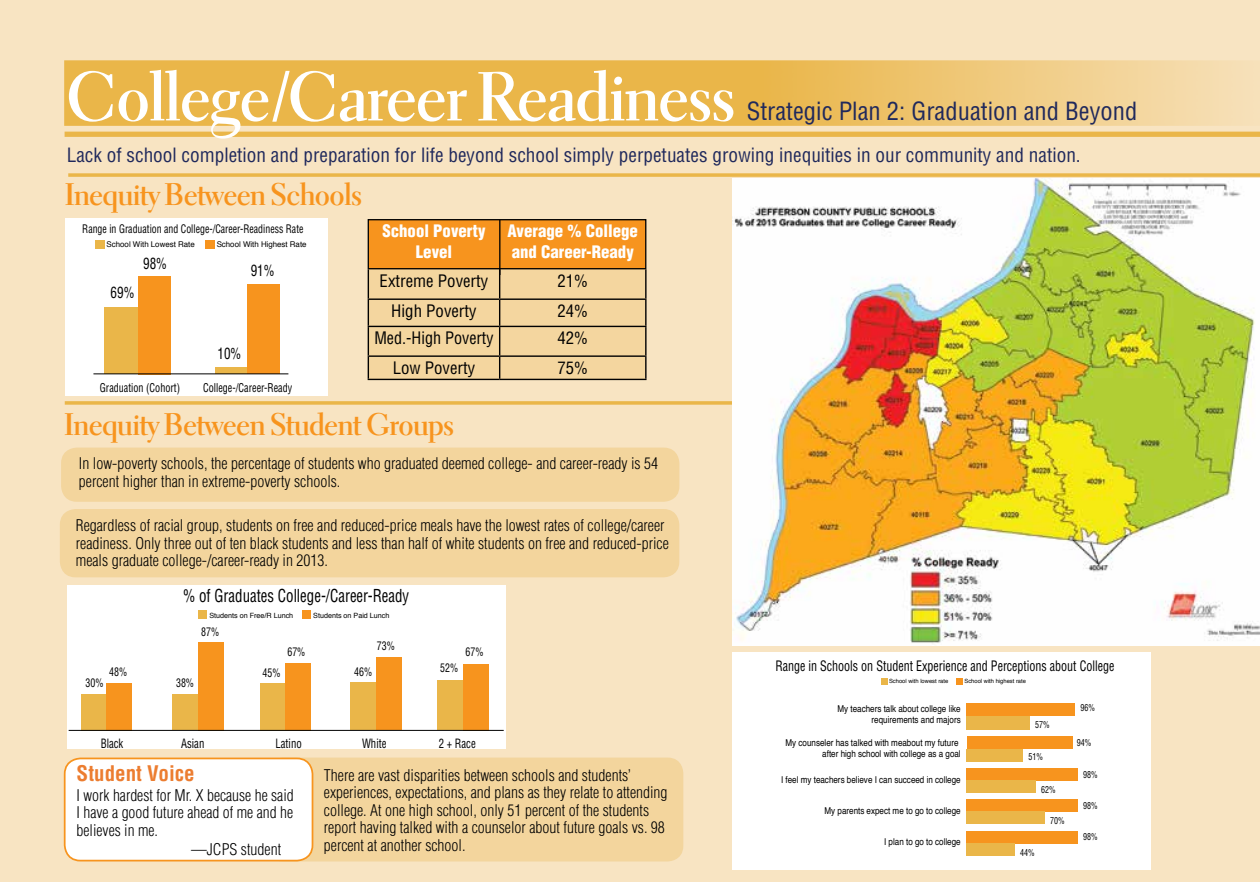
<style>
.page{position:relative;width:1260px;height:882px;background:#f8e4c2}
.page>*{position:absolute;margin:0;border:0;box-sizing:border-box;transform-origin:0 0}
.t1{font:70px "Electra LT Std Bold Display";color:#fff}
.t2{font:31.5px "Electra LT Std Bold Display";color:#f7941e}
.t3{font:condensed 24.5px "Helvetica LT Std";color:#20295c}
.t4{font:700 condensed 21px "Helvetica";color:#ec7d30}
.t5{font:condensed 19.25px "Helvetica LT Std";color:#20295c}
.t6{font:condensed 17.5px "Helvetica";color:#000;scale:.86 1}
.t7{font:900 condensed 16.8px/21px "Helvetica LT Std";color:#fff;text-align:center}
.t8{font:condensed 16.8px "Helvetica LT Std";color:#000}
.t9{font:condensed 16.8px "Helvetica LT Std";color:#000;scale:.96 1}
.t10{font:300 condensed 15.75px/17.5px "Helvetica";color:#000}
.t11{font:condensed 15.22px "Helvetica";color:#000;scale:.86 1}
.t12{font:condensed 14px "Helvetica";color:#000;scale:.86 1}
.t13{font:condensed 12.6px "Helvetica";color:#000;scale:.86 1}
.t14{font:condensed 11.9px "Helvetica";color:#000;scale:.86 1}
.t15{font:condensed 11.55px "Helvetica";color:#000;scale:.86 1}
.t16{font:9.45px/11.4px "Helvetica";color:#000;text-align:right;scale:.86 1}
.t17{font:condensed 9.28px "Helvetica";color:#000;scale:.86 1}
.t18{font:7.88px "Helvetica";color:#000}
.t19{font:7.17px "Helvetica";color:#000}
.t20{font:5.77px "Helvetica";color:#000}
</style>
<div class="page">
<div style="left:65px;top:132px;width:1195px;height:5px;background:#eab649"></div>
<svg style="left:64px;top:60px;width:1183px;height:66px;background:#ecbe60"></svg>
<svg style="left:65px;top:401px;width:668px;height:4px;background:#ebbb57"></svg>
<div style="left:61px;top:448px;width:618px;height:54px;background:#f3d59d;border-radius:16px"></div>
<div style="left:60px;top:509px;width:619px;height:68px;background:#f3d59d;border-radius:16px"></div>
<div style="left:267px;top:758px;width:416px;height:103px;background:#f3d59d;border-radius:16px"></div>
<div style="left:65px;top:758px;width:248px;height:103px;background:#fff;border-radius:16px"></div>
<div style="left:64px;top:758px;width:249px;height:103px;border:2px solid #f7941e;border-radius:16px"></div>
<div style="left:67px;top:586px;width:439px;height:163px;background:#fff"></div>
<div style="left:199px;top:611px;width:8px;height:8px;background:#eab649"></div>
<div style="left:302px;top:610px;width:9px;height:8px;background:#f7941e"></div>
<div style="left:173px;top:695px;width:25px;height:35px;background:#eab649"></div>
<div style="left:81px;top:694px;width:26px;height:36px;background:#eab649"></div>
<div style="left:260px;top:683px;width:25px;height:47px;background:#eab649"></div>
<div style="left:350px;top:682px;width:26px;height:48px;background:#eab649"></div>
<div style="left:437px;top:681px;width:26px;height:49px;background:#eab649"></div>
<div style="left:198px;top:642px;width:26px;height:88px;background:#f7941e"></div>
<div style="left:107px;top:683px;width:25px;height:47px;background:#f7941e"></div>
<div style="left:285px;top:663px;width:26px;height:68px;background:#f7941e"></div>
<div style="left:376px;top:658px;width:26px;height:72px;background:#f7941e"></div>
<div style="left:463px;top:664px;width:26px;height:66px;background:#f7941e"></div>
<hr style="left:69px;top:730px;width:435px;height:1px;background:#000">
<div style="left:733px;top:652px;width:418px;height:218px;background:#fff"></div>
<div style="left:65px;top:218px;width:263px;height:177px;background:#fff"></div>
<hr style="left:645px;top:269px;width:2px;height:30px;background:#000">
<hr style="left:500px;top:299px;width:147px;height:1px;background:#000">
<hr style="left:645px;top:300px;width:2px;height:26px;background:#000">
<hr style="left:500px;top:326px;width:147px;height:1px;background:#000">
<hr style="left:645px;top:327px;width:2px;height:28px;background:#000">
<hr style="left:500px;top:355px;width:147px;height:2px;background:#000">
<svg style="left:368px;top:221px;width:278px;height:158px;background:#ebba73"></svg>
<hr style="left:645px;top:357px;width:2px;height:22px;background:#000">
<hr style="left:368px;top:379px;width:132px;height:1px;background:#000">
<hr style="left:500px;top:379px;width:147px;height:1px;background:#000">
<hr style="left:499px;top:220px;width:1px;height:55px;background:#000">
<div style="left:368px;top:219px;width:278px;height:50px;border:1px solid #000"></div>
<svg style="left:68px;top:173px;width:1192px;height:4px;background:#ebbb57"></svg>
<img style="left:733px;top:178px;width:527px;height:468px">
<div style="left:881px;top:678px;width:7px;height:6px;background:#eab649"></div>
<div style="left:956px;top:678px;width:7px;height:6px;background:#f7941e"></div>
<div style="left:966px;top:799px;width:112px;height:13px;background:#f7941e"></div>
<div style="left:967px;top:703px;width:108px;height:13px;background:#f7941e"></div>
<div style="left:967px;top:737px;width:105px;height:12px;background:#f7941e"></div>
<div style="left:967px;top:768px;width:111px;height:13px;background:#f7941e"></div>
<div style="left:967px;top:831px;width:111px;height:13px;background:#f7941e"></div>
<div style="left:967px;top:716px;width:63px;height:13px;background:#eab649"></div>
<div style="left:967px;top:749px;width:56px;height:13px;background:#eab649"></div>
<div style="left:967px;top:781px;width:69px;height:12px;background:#eab649"></div>
<div style="left:967px;top:812px;width:78px;height:12px;background:#eab649"></div>
<div style="left:967px;top:843px;width:48px;height:13px;background:#eab649"></div>
<div style="left:104px;top:307px;width:34px;height:67px;background:#eab649"></div>
<div style="left:215px;top:367px;width:33px;height:7px;background:#eab649"></div>
<div style="left:138px;top:276px;width:32px;height:98px;background:#f7941e"></div>
<div style="left:248px;top:284px;width:32px;height:90px;background:#f7941e"></div>
<div style="left:95px;top:240px;width:10px;height:9px;background:#eab649"></div>
<div style="left:205px;top:240px;width:9px;height:9px;background:#f7941e"></div>
<hr style="left:93px;top:374px;width:195px;height:1px;background:#000">
<h1 class="t1" style="left:66px;top:55px;width:670px">College/Career Readiness</h1>
<h3 class="t3" style="left:747px;top:96px;width:392px">Strategic Plan 2: Graduation and Beyond</h3>
<p class="t5" style="left:67px;top:143px;width:1016px">Lack of school completion and preparation for life beyond school simply perpetuates growing inequities in our community and nation.</p>
<h2 class="t2" style="left:65px;top:175px;width:298px">Inequity Between Schools</h2>
<p class="t15" style="left:82px;top:222px;width:259px">Range in Graduation and College-/Career-Readiness Rate</p>
<p class="t18" style="left:107px;top:241px;width:90px">School With Lowest Rate</p>
<p class="t18" style="left:217px;top:241px;width:91px">School With Highest Rate</p>
<p class="t11" style="left:111px;top:283px;width:29px">69%</p>
<p class="t11" style="left:143px;top:254px;width:29px">98%</p>
<p class="t11" style="left:251px;top:261px;width:29px">91%</p>
<p class="t11" style="left:218px;top:344px;width:29px">10%</p>
<p class="t14" style="left:100px;top:381px;width:95px">Graduation (Cohort)</p>
<p class="t14" style="left:203px;top:381px;width:105px">College-/Career-Ready</p>
<p class="t7" style="left:382px;top:221px;width:105px">School Poverty<br>Level</p>
<p class="t7" style="left:508px;top:221px;width:132px;text-align:left">Average % College and Career-Ready</p>
<p class="t8" style="left:380px;top:270px;width:110px">Extreme Poverty</p>
<p class="t8" style="left:557px;top:270px;width:32px">21%</p>
<p class="t8" style="left:391px;top:300px;width:87px">High Poverty</p>
<p class="t8" style="left:557px;top:300px;width:32px">24%</p>
<p class="t9" style="left:374px;top:327px;width:126px">Med.-High Poverty</p>
<p class="t8" style="left:557px;top:327px;width:32px">42%</p>
<p class="t8" style="left:393px;top:357px;width:84px">Low Poverty</p>
<p class="t8" style="left:557px;top:357px;width:32px">75%</p>
<h2 class="t2" style="left:65px;top:405px;width:391px">Inequity Between Student Groups</h2>
<p class="t10" style="left:79px;top:455px;width:581px">In low-poverty schools, the percentage of students who graduated deemed college- and career-ready is 54 percent higher than in extreme-poverty schools.</p>
<p class="t10" style="left:76px;top:516px;width:594px">Regardless of racial group, students on free and reduced-price meals have the lowest rates of college/career readiness. Only three out of ten black students and less than half of white students on free and reduced-price meals graduate college-/career-ready in 2013.</p>
<p class="t6" style="left:183px;top:585px;width:264px">% of Graduates College-/Career-Ready</p>
<p class="t19" style="left:209px;top:612px;width:85px">Students on Free/R Lunch</p>
<p class="t19" style="left:313px;top:612px;width:78px">Students on Paid Lunch</p>
<p class="t15" style="left:109px;top:664px;width:23px">48%</p>
<p class="t15" style="left:86px;top:676px;width:23px">30%</p>
<p class="t15" style="left:201px;top:625px;width:23px">87%</p>
<p class="t15" style="left:176px;top:675px;width:23px">38%</p>
<p class="t15" style="left:287px;top:645px;width:23px">67%</p>
<p class="t15" style="left:263px;top:666px;width:23px">45%</p>
<p class="t15" style="left:377px;top:638px;width:23px">73%</p>
<p class="t15" style="left:354px;top:664px;width:23px">46%</p>
<p class="t15" style="left:440px;top:661px;width:23px">52%</p>
<p class="t15" style="left:465px;top:645px;width:23px">67%</p>
<p class="t13" style="left:101px;top:735px;width:28px">Black</p>
<p class="t13" style="left:181px;top:735px;width:29px">Asian</p>
<p class="t13" style="left:276px;top:735px;width:32px">Latino</p>
<p class="t13" style="left:362px;top:735px;width:30px">White</p>
<p class="t13" style="left:439px;top:735px;width:44px">2 + Race</p>
<h3 class="t4" style="left:77px;top:761px;width:120px">Student Voice</h3>
<p class="t10" style="left:77px;top:786px;width:219px;text-align:justify">I work hardest for Mr. X because he said I have a good future ahead of me and he believes in me.</p>
<p class="t10" style="left:191px;top:840px;width:92px">—JCPS student</p>
<p class="t10" style="left:324px;top:766px;width:345px">There are vast disparities between schools and students’ experiences, expectations, and plans as they relate to attending college. At one high school, only 51 percent of the students report having talked with a counselor about future goals vs. 98 percent at another school.</p>
<p class="t12" style="left:775px;top:657px;width:396px">Range in Schools on Student Experience and Perceptions about College</p>
<p class="t20" style="left:889px;top:679px;width:61px">School with lowest rate</p>
<p class="t20" style="left:964px;top:679px;width:63px">School with highest rate</p>
<p class="t16" style="left:838px;top:703px;width:145px">My teachers talk about college like requirements and majors</p>
<p class="t16" style="left:786px;top:738px;width:205px">My counseler has talked with meabout my future after high school with college as a goal</p>
<p class="t16" style="left:781px;top:775px;width:210px">I feel my teachers believe I can succeed in college</p>
<p class="t16" style="left:825px;top:806px;width:160px">My parents expect me to go to college</p>
<p class="t16" style="left:884px;top:837px;width:91px">I plan to go to college</p>
<p class="t17" style="left:1081px;top:702px;width:19px">96%</p>
<p class="t17" style="left:1077px;top:736px;width:19px">94%</p>
<p class="t17" style="left:1083px;top:769px;width:19px">98%</p>
<p class="t17" style="left:1083px;top:799px;width:19px">98%</p>
<p class="t17" style="left:1083px;top:831px;width:19px">98%</p>
<p class="t17" style="left:1035px;top:719px;width:19px">57%</p>
<p class="t17" style="left:1029px;top:751px;width:19px">51%</p>
<p class="t17" style="left:1041px;top:784px;width:19px">62%</p>
<p class="t17" style="left:1050px;top:815px;width:19px">70%</p>
<p class="t17" style="left:1020px;top:847px;width:19px">44%</p>
</div>
